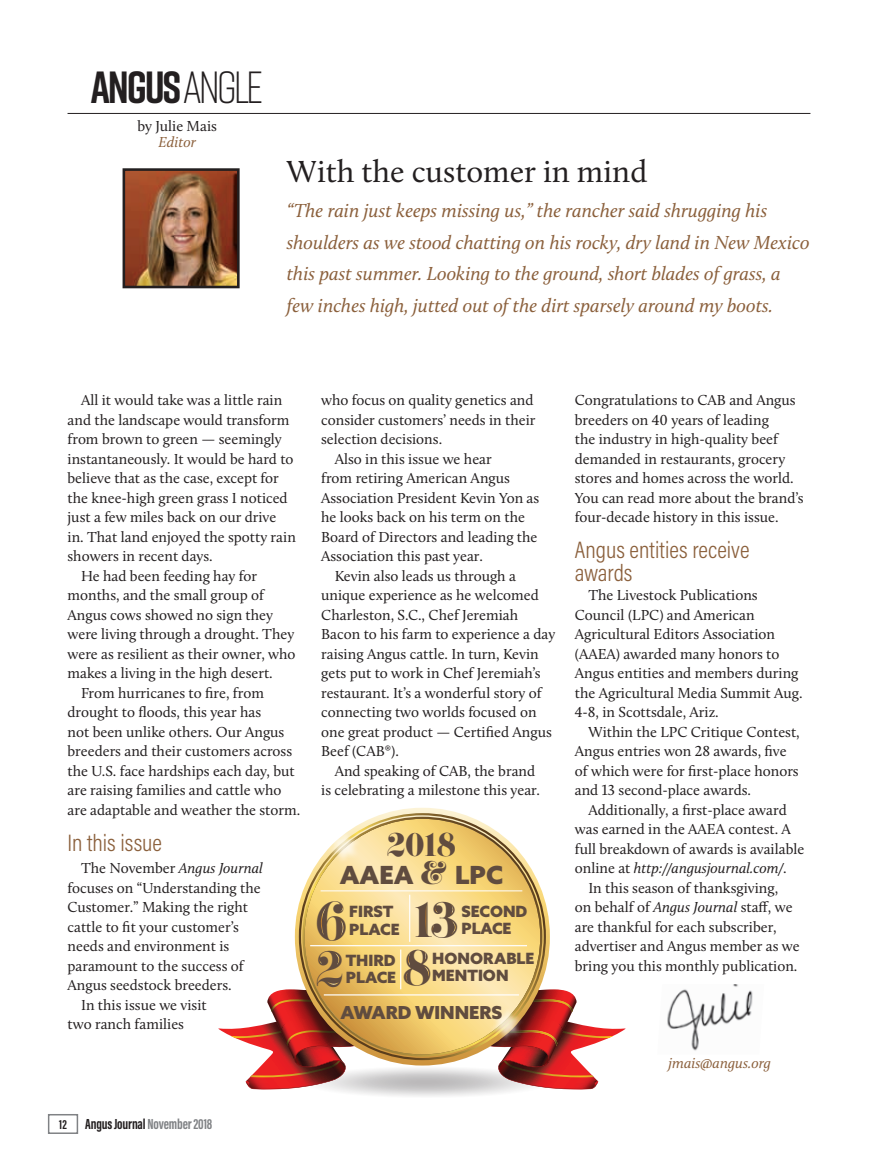
<style>
.page{position:relative;width:878px;height:1168px;background:#fff}
.page>*{position:absolute;margin:0;border:0;box-sizing:border-box;transform-origin:0 0}
.t1{font:47.7px "Eloquent JF Pro";color:#604c3f}
.t2{font:700 45px "Rift";letter-spacing:-.05em;color:#231f20}
.t3{font:43.05px "Eloquent JF Pro";color:#604c3f}
.Col_2_Head{font:31.5px "Calluna";color:#231f20}
.t4{font:28.5px "Eloquent JF Pro";color:#604c3f}
.t5{font:900 25.05px "Azo Sans";color:#604c3f}
.Subhead{font:300 24px/22.5px "Acumin Pro Cond";color:#8b603c}
.Pull_Quote_Col_2{font:italic 19.5px/31.5px "Calluna";color:#8b603c}
.t6{font:900 18px "Azo Sans";color:#604c3f}
.t7{font:900 15.6px/16.8px "Azo Sans";color:#604c3f}
.Body_Text{font:15px/19.5px "Calluna";color:#231f20}
.t8{font:700 15px "Acumin Pro Extra Cond";letter-spacing:-.01em;color:#231f20}
.Text{font:15px/16.5px "Calluna";color:#231f20;text-align:center}
.Body_Text-2{font:italic 15px "Calluna";color:#8b603c}
.s1{font-weight:300}
.s2{font-style:italic;color:#8b603c}
.s3{font-style:italic}
.s4{font-family:"Eloquent JF Pro";font-weight:400;font-size:28.5px}
.s5{font-size:13.5px}
.s6{color:#808285}
</style>
<div class="page">
<img style="left:126px;top:172px;width:109px;height:112px">
<div style="left:122px;top:168px;width:117px;height:120px;border:3px solid #231f20"></div>
<hr style="left:68px;top:113px;width:742px;height:1px;background:#231f20">
<img style="left:667px;top:984px;width:86px;height:67px">
<svg style="left:295px;top:808px;width:255px;height:143px"></svg>
<svg style="left:299px;top:813px;width:247px;height:138px;background:#f1d58f"></svg>
<img style="left:295px;top:808px;width:105px;height:95px">
<hr style="left:320px;top:890px;width:202px;height:1px;background:#fff">
<hr style="left:310px;top:945px;width:217px;height:1px;background:#fff">
<hr style="left:409px;top:895px;width:1px;height:47px;background:#fff">
<hr style="left:400px;top:949px;width:1px;height:40px;background:#fff">
<svg style="left:315px;top:906px;width:11px;height:29px"></svg>
<svg style="left:340px;top:919px;width:8px;height:17px"></svg>
<svg style="left:451px;top:920px;width:11px;height:14px"></svg>
<svg style="left:451px;top:904px;width:5px;height:10px"></svg>
<svg style="left:433px;top:907px;width:5px;height:6px"></svg>
<svg style="left:424px;top:904px;width:2px;height:30px"></svg>
<svg style="left:432px;top:925px;width:2px;height:6px"></svg>
<svg style="left:218px;top:951px;width:408px;height:145px"></svg>
<svg style="left:339px;top:906px;width:5px;height:6px"></svg>
<div style="left:48px;top:1114px;width:30px;height:20px;border:2px solid #808285"></div>
<p class="t2" style="left:91px;top:55px;width:174px">ANGUS <span class="s1">ANGLE</span></p>
<p class="Text" style="left:137px;top:117px;width:81px">by Julie Mais<br><span class="s2">Editor</span></p>
<p class="Col_2_Head" style="left:287px;top:152px;width:362px">With the customer in mind</p>
<p class="Pull_Quote_Col_2" style="left:287px;top:195px;width:524px">“The rain just keeps missing us,” the rancher said shrugging his shoulders as we stood chatting on his rocky, dry land in New Mexico this past summer. Looking to the ground, short blades of grass, a few inches high, jutted out of the dirt sparsely around my boots.</p>
<p class="Body_Text" style="left:68px;top:390px;width:230px;text-indent:14px">All it would take was a little rain and the landscape would transform from brown to green — seemingly instantaneously. It would be hard to believe that as the case, except for the knee-high green grass I noticed just a few miles back on our drive in. That land enjoyed the spotty rain showers in recent days.</p>
<p class="Body_Text" style="left:68px;top:566px;width:229px;text-indent:14px">He had been feeding hay for months, and the small group of<br>Angus cows showed no sign they were living through a drought. They were as resilient as their owner, who makes a living in the high desert.</p>
<p class="Body_Text" style="left:68px;top:683px;width:234px;text-indent:14px">From hurricanes to fire, from drought to floods, this year has<br>not been unlike others. Our Angus breeders and their customers across the U.S. face hardships each day, but are raising families and cattle who are adaptable and weather the storm.</p>
<p class="Subhead" style="left:68px;top:831px;width:96px">In this issue</p>
<p class="Body_Text" style="left:68px;top:858px;width:197px;text-indent:14px">The November <span class="s3">Angus Journal </span>focuses on “Understanding the<br>Customer.” Making the right cattle to fit your customer’s needs and environment is paramount to the success of<br>Angus seedstock breeders.</p>
<p class="Body_Text" style="left:68px;top:995px;width:141px;text-indent:14px">In this issue we visit two ranch families</p>
<p class="Body_Text" style="left:321px;top:390px;width:216px">who focus on quality genetics and consider customers’ needs in their selection decisions.</p>
<p class="Body_Text" style="left:321px;top:449px;width:220px;text-indent:14px">Also in this issue we hear<br>from retiring American Angus<br>Association President Kevin Yon as he looks back on his term on the<br>Board of Directors and leading the<br>Association this past year.</p>
<p class="Body_Text" style="left:321px;top:566px;width:236px;text-indent:14px">Kevin also leads us through a unique experience as he welcomed<br>Charleston, S.C., Chef Jeremiah<br>Bacon to his farm to experience a day raising Angus cattle. In turn, Kevin gets put to work in Chef Jeremiah’s restaurant. It’s a wonderful story of connecting two worlds focused on one great product — Certified Angus<br>Beef (CAB®).</p>
<p class="Body_Text" style="left:321px;top:761px;width:220px;text-align:center">And speaking of CAB, the brand<br>is celebrating a milestone this year.</p>
<p class="t4" style="left:387px;top:829px;width:71px">2018</p>
<p class="t5" style="left:340px;top:858px;width:165px">AAEA <span class="s4">&amp;</span> LPC</p>
<p class="t1" style="left:316px;top:895px;width:33px">6</p>
<p class="t7" style="left:349px;top:902px;width:52px;line-height:18px">FIRST<br>PLACE</p>
<p class="t3" style="left:414px;top:897px;width:47px">13</p>
<p class="t7" style="left:461px;top:903px;width:67px">SECOND<br>PLACE</p>
<p class="t3" style="left:316px;top:945px;width:29px">2</p>
<p class="t7" style="left:346px;top:952px;width:52px">THIRD<br>PLACE</p>
<p class="t3" style="left:403px;top:944px;width:30px">8</p>
<p class="t7" style="left:432px;top:949px;width:104px">HONORABLE<br>MENTION</p>
<p class="t6" style="left:340px;top:1000px;width:163px">AWARD WINNERS</p>
<p class="t8" style="left:59px;top:1115px;width:155px"><span class="s5">12</span> Angus Journal <span class="s6">November 2018</span></p>
<p class="Body_Text" style="left:574px;top:390px;width:230px">Congratulations to CAB and Angus breeders on 40 years of leading<br>the industry in high-quality beef demanded in restaurants, grocery stores and homes across the world.<br>You can read more about the brand’s four-decade history in this issue.</p>
<p class="Subhead" style="left:574px;top:538px;width:176px">Angus entities receive awards</p>
<p class="Body_Text" style="left:574px;top:585px;width:229px;text-indent:14px">The Livestock Publications<br>Council (LPC) and American<br>Agricultural Editors Association (AAEA) awarded many honors to<br>Angus entities and members during the Agricultural Media Summit Aug.<br>4-8, in Scottsdale, Ariz.</p>
<p class="Body_Text" style="left:574px;top:722px;width:226px;text-indent:14px">Within the LPC Critique Contest,<br>Angus entries won 28 awards, five of which were for first-place honors and 13 second-place awards.</p>
<p class="Body_Text" style="left:574px;top:800px;width:231px;text-indent:14px">Additionally, a first-place award was earned in the AAEA contest. A full breakdown of awards is available online at <span class="s3">http://angusjournal.com/</span>.</p>
<p class="Body_Text" style="left:574px;top:878px;width:226px;text-indent:14px">In this season of thanksgiving,<br>on behalf of <span class="s3">Angus Journal</span> staff, we are thankful for each subscriber, advertiser and Angus member as we bring you this monthly publication.</p>
<p class="Body_Text-2" style="left:668px;top:1054px;width:104px">jmais@angus.org</p>
</div>
